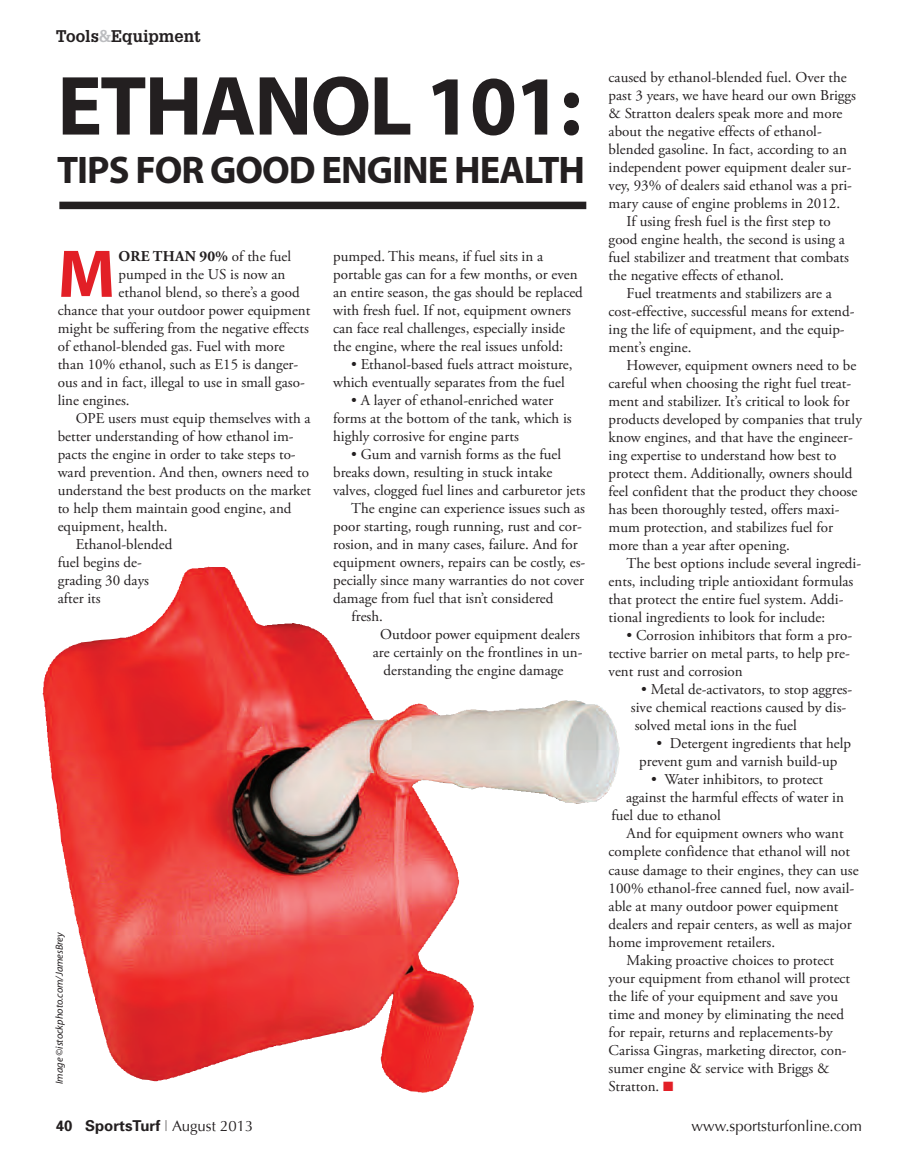
<style>
.page{position:relative;width:918px;height:1175px;background:#fff}
.page>*{position:absolute;margin:0;border:0;box-sizing:border-box;transform-origin:0 0}
.t1{font:700 84.75px "Myriad";letter-spacing:-.025em;color:#231f20}
.t2{font:700 68.1px "Myriad";color:#e21f26}
.t3{font:700 38.55px "Myriad";letter-spacing:-.025em;color:#231f20}
.t4{font:700 16.5px "Glypha";color:#231f20}
.t5{font:15px/18px "Adobe Garamond Pro";color:#231f20}
.t6{font:15px "Optima";color:#231f20}
.t7{font:700 15px "Univers";color:#231f20}
.t8{font:700 15px "Adobe Garamond Pro";letter-spacing:.015em;color:#231f20}
.t9{font:italic 10.35px "Myriad";color:#231f20}
.s1{color:#bcbdc0}
.s2{font-weight:400}
.s3{color:#e21f26}
.s4{font-weight:100;font-stretch:ultra-condensed}
.s5{font-family:"Optima";font-weight:400}
</style>
<div class="page">
<svg style="left:56px;top:201px;width:564px;height:892px"></svg>
<div style="left:59px;top:202px;width:527px;height:7px;background:#231f20"></div>
<img style="left:42px;top:566px;width:409px;height:154px">
<p class="t4" style="left:56px;top:27px;width:146px">Tools<span class="s1">&amp;</span>Equipment</p>
<p class="t1" style="left:57px;top:74px;width:526px">ETHANOL 101:</p>
<p class="t3" style="left:57px;top:155px;width:530px">TIPS FOR GOOD ENGINE HEALTH</p>
<p class="t2" style="left:58px;top:248px;width:59px">M</p>
<p class="t8" style="left:119px;top:250px;width:174px">ORE THAN 90% <span class="s2">of the fuel</span></p>
<p class="t5" style="left:118px;top:266px;width:168px">pumped in the US is now an</p>
<p class="t5" style="left:118px;top:284px;width:183px">ethanol blend, so there’s a good</p>
<p class="t5" style="left:58px;top:302px;width:254px">chance that your outdoor power equipment</p>
<p class="t5" style="left:58px;top:320px;width:253px">might be suffering from the negative effects</p>
<p class="t5" style="left:58px;top:338px;width:228px">of ethanol-blended gas. Fuel with more</p>
<p class="t5" style="left:58px;top:356px;width:242px">than 10% ethanol, such as E15 is danger-</p>
<p class="t5" style="left:58px;top:374px;width:249px">ous and in fact, illegal to use in small gaso-</p>
<p class="t5" style="left:58px;top:392px;width:73px">line engines.</p>
<p class="t5" style="left:76px;top:410px;width:236px">OPE users must equip themselves with a</p>
<p class="t5" style="left:58px;top:428px;width:237px">better understanding of how ethanol im-</p>
<p class="t5" style="left:58px;top:446px;width:239px">pacts the engine in order to take steps to-</p>
<p class="t5" style="left:58px;top:464px;width:253px">ward prevention. And then, owners need to</p>
<p class="t5" style="left:58px;top:482px;width:255px">understand the best products on the market</p>
<p class="t5" style="left:58px;top:500px;width:235px">to help them maintain good engine, and</p>
<p class="t5" style="left:58px;top:518px;width:111px">equipment, health.</p>
<p class="t5" style="left:76px;top:536px;width:98px">Ethanol-blended</p>
<p class="t5" style="left:58px;top:554px;width:86px">fuel begins de-</p>
<p class="t5" style="left:58px;top:572px;width:93px">grading 30 days</p>
<p class="t5" style="left:58px;top:590px;width:44px">after its</p>
<p class="t5" style="left:333px;top:248px;width:251px">pumped. This means, if fuel sits in a portable gas can for a few months, or even an entire season, the gas should be replaced with fresh fuel. If not, equipment owners can face real challenges, especially inside the engine, where the real issues unfold:</p>
<p class="t5" style="left:333px;top:356px;width:241px;text-indent:18px">• Ethanol-based fuels attract moisture, which eventually separates from the fuel</p>
<p class="t5" style="left:333px;top:392px;width:240px;text-indent:18px">• A layer of ethanol-enriched water forms at the bottom of the tank, which is highly corrosive for engine parts</p>
<p class="t5" style="left:351px;top:446px;width:211px">• Gum and varnish forms as the fuel</p>
<p class="t5" style="left:333px;top:464px;width:221px">breaks down, resulting in stuck intake</p>
<p class="t5" style="left:333px;top:482px;width:254px">valves, clogged fuel lines and carburetor jets</p>
<p class="t5" style="left:351px;top:500px;width:235px">The engine can experience issues such as</p>
<p class="t5" style="left:333px;top:518px;width:250px">poor starting, rough running, rust and cor-</p>
<p class="t5" style="left:333px;top:536px;width:246px">rosion, and in many cases, failure. And for</p>
<p class="t5" style="left:333px;top:554px;width:254px">equipment owners, repairs can be costly, es-</p>
<p class="t5" style="left:333px;top:572px;width:252px">pecially since many warranties do not cover</p>
<p class="t5" style="left:333px;top:590px;width:222px">damage from fuel that isn’t considered</p>
<p class="t5" style="left:352px;top:608px;width:33px">fresh.</p>
<p class="t5" style="left:380px;top:626px;width:201px">Outdoor power equipment dealers</p>
<p class="t5" style="left:373px;top:644px;width:211px">are certainly on the frontlines in un-</p>
<p class="t5" style="left:384px;top:662px;width:181px">derstanding the engine damage</p>
<p class="t9" style="left:56px;top:1084px;width:153px;rotate:-90deg">Image ©istockphoto.com/JamesBrey</p>
<p class="t5" style="left:609px;top:70px;width:240px">caused by ethanol-blended fuel. Over the</p>
<p class="t5" style="left:609px;top:88px;width:249px">past 3 years, we have heard our own Briggs</p>
<p class="t5" style="left:609px;top:106px;width:235px">&amp; Stratton dealers speak more and more</p>
<p class="t5" style="left:609px;top:124px;width:215px">about the negative effects of ethanol-</p>
<p class="t5" style="left:609px;top:142px;width:240px">blended gasoline. In fact, according to an</p>
<p class="t5" style="left:609px;top:160px;width:244px">independent power equipment dealer sur-</p>
<p class="t5" style="left:609px;top:178px;width:245px">vey, 93% of dealers said ethanol was a pri-</p>
<p class="t5" style="left:609px;top:196px;width:233px">mary cause of engine problems in 2012.</p>
<p class="t5" style="left:627px;top:214px;width:206px">If using fresh fuel is the first step to</p>
<p class="t5" style="left:609px;top:232px;width:238px">good engine health, the second is using a</p>
<p class="t5" style="left:609px;top:250px;width:242px">fuel stabilizer and treatment that combats</p>
<p class="t5" style="left:609px;top:268px;width:177px">the negative effects of ethanol.</p>
<p class="t5" style="left:627px;top:286px;width:207px">Fuel treatments and stabilizers are a</p>
<p class="t5" style="left:609px;top:304px;width:247px">cost-effective, successful means for extend-</p>
<p class="t5" style="left:609px;top:322px;width:238px">ing the life of equipment, and the equip-</p>
<p class="t5" style="left:609px;top:340px;width:84px">ment’s engine.</p>
<p class="t5" style="left:627px;top:358px;width:231px">However, equipment owners need to be</p>
<p class="t5" style="left:609px;top:376px;width:244px">careful when choosing the right fuel treat-</p>
<p class="t5" style="left:609px;top:394px;width:243px">ment and stabilizer. It’s critical to look for</p>
<p class="t5" style="left:609px;top:412px;width:255px">products developed by companies that truly</p>
<p class="t5" style="left:609px;top:430px;width:246px">know engines, and that have the engineer-</p>
<p class="t5" style="left:609px;top:448px;width:229px">ing expertise to understand how best to</p>
<p class="t5" style="left:609px;top:466px;width:245px">protect them. Additionally, owners should</p>
<p class="t5" style="left:609px;top:484px;width:250px">feel confident that the product they choose</p>
<p class="t5" style="left:609px;top:502px;width:232px">has been thoroughly tested, offers maxi-</p>
<p class="t5" style="left:609px;top:520px;width:226px">mum protection, and stabilizes fuel for</p>
<p class="t5" style="left:609px;top:538px;width:183px">more than a year after opening.</p>
<p class="t5" style="left:627px;top:556px;width:236px">The best options include several ingredi-</p>
<p class="t5" style="left:609px;top:574px;width:246px">ents, including triple antioxidant formulas</p>
<p class="t5" style="left:609px;top:592px;width:236px">that protect the entire fuel system. Addi-</p>
<p class="t5" style="left:609px;top:610px;width:218px">tional ingredients to look for include:</p>
<p class="t5" style="left:609px;top:628px;width:245px;text-indent:18px">• Corrosion inhibitors that form a pro&shy;tective barrier on metal parts, to help pre&shy;vent rust and corrosion</p>
<p class="t5" style="left:631px;top:682px;width:223px;text-indent:10px">• Metal de-activators, to stop aggres&shy;sive chemical reactions caused by dis&shy;solved metal ions in the fuel</p>
<p class="t5" style="left:639px;top:736px;width:213px;text-indent:17px">• Detergent ingredients that help prevent gum and varnish build-up</p>
<p class="t5" style="left:651px;top:772px;width:173px">• Water inhibitors, to protect</p>
<p class="t5" style="left:626px;top:790px;width:219px">against the harmful effects of water in</p>
<p class="t5" style="left:612px;top:808px;width:111px">fuel due to ethanol</p>
<p class="t5" style="left:627px;top:826px;width:218px">And for equipment owners who want</p>
<p class="t5" style="left:609px;top:844px;width:243px">complete confidence that ethanol will not</p>
<p class="t5" style="left:609px;top:862px;width:251px">cause damage to their engines, they can use</p>
<p class="t5" style="left:609px;top:880px;width:247px">100% ethanol-free canned fuel, now avail-</p>
<p class="t5" style="left:609px;top:898px;width:231px">able at many outdoor power equipment</p>
<p class="t5" style="left:609px;top:916px;width:245px">dealers and repair centers, as well as major</p>
<p class="t5" style="left:609px;top:934px;width:168px">home improvement retailers.</p>
<p class="t5" style="left:627px;top:952px;width:209px">Making proactive choices to protect</p>
<p class="t5" style="left:609px;top:970px;width:243px">your equipment from ethanol will protect</p>
<p class="t5" style="left:609px;top:988px;width:231px">the life of your equipment and save you</p>
<p class="t5" style="left:609px;top:1006px;width:237px">time and money by eliminating the need</p>
<p class="t5" style="left:609px;top:1024px;width:225px">for repair, returns and replacements-by</p>
<p class="t5" style="left:609px;top:1042px;width:240px">Carissa Gingras, marketing director, con-</p>
<p class="t5" style="left:609px;top:1060px;width:222px">sumer engine &amp; service with Briggs &amp;</p>
<p class="t5" style="left:609px;top:1078px;width:66px">Stratton. <span class="s3">■</span></p>
<p class="t7" style="left:56px;top:1119px;width:199px">40 SportsTurf <span class="s4">|</span> <span class="s5">August 2013</span></p>
<p class="t6" style="left:691px;top:1116px;width:172px">www.sportsturfonline.com</p>
</div>
